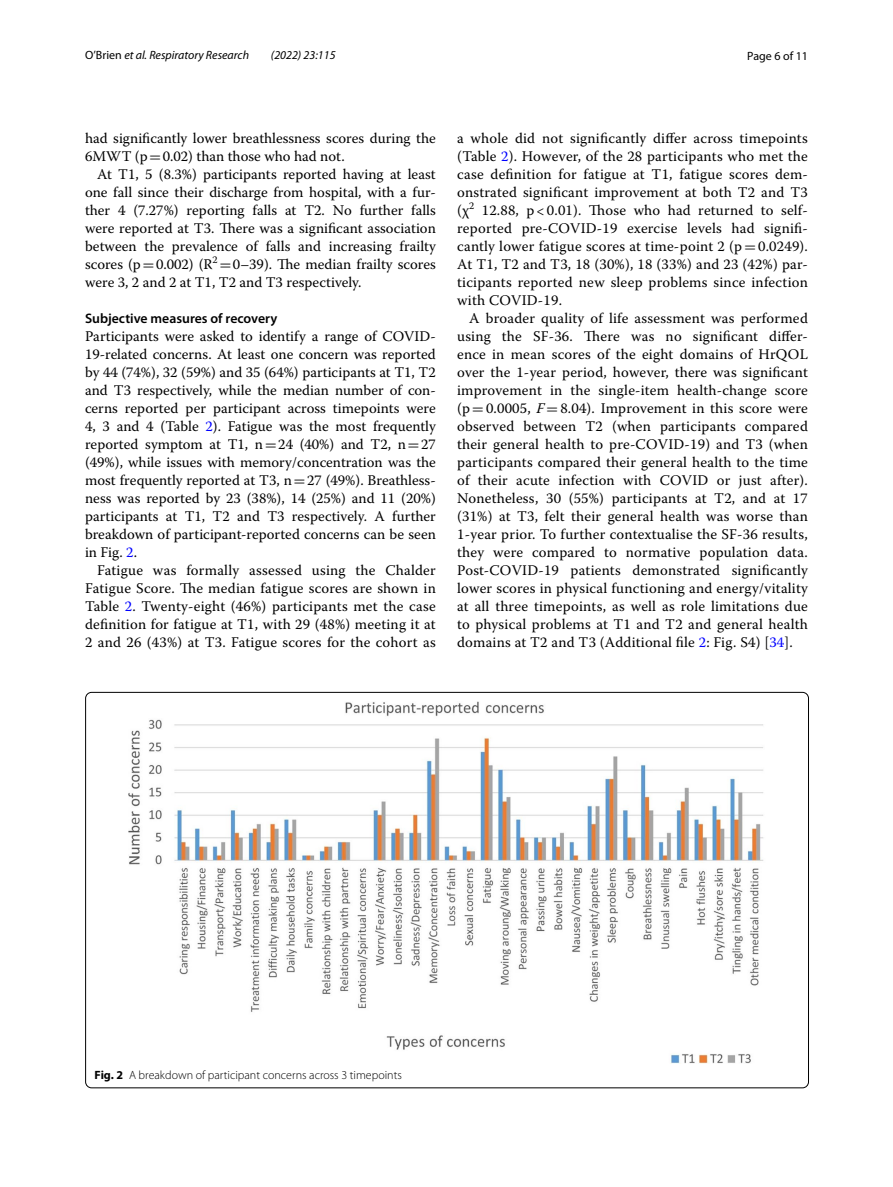
<style>
.page{position:relative;width:893px;height:1187px;background:#fff}
.page>*{position:absolute;margin:0;border:0;box-sizing:border-box;transform-origin:0 0}
.t1{font:14.7px/18px "Warnock Pro";letter-spacing:.005em;color:#000;text-align:justify}
.t2{font:600 13.8px "Myriad Pro";color:#000}
.t3{font:300 12px "Myriad Pro";color:#000}
.t4{font:italic 12px "Myriad Pro";color:#000}
.t5{font:12px "Myriad Pro";color:#000}
.s1{font-style:normal}
.s2{font-family:"MTSY"}
.s3{color:#00f}
.s4{font-style:italic}
.s5{font-weight:700}
</style>
<div class="page">
<img style="left:128px;top:701px;width:636px;height:362px">
<p class="t4" style="left:85px;top:48px;width:166px"><span class="s1">O’Brien</span> et al. Respiratory Research</p>
<p class="t4" style="left:271px;top:48px;width:66px">(2022) 23:115</p>
<p class="t5" style="left:747px;top:48px;width:62px">Page 6 of 11</p>
<p class="t1" style="left:85px;top:128px;width:352px">had significantly lower breathlessness scores during the<br>6MWT (p<span class="s2">=</span>0.02) than those who had not.</p>
<p class="t1" style="left:85px;top:164px;width:352px;text-indent:12px">At T1, 5 (8.3%) participants reported having at least one fall since their discharge from hospital, with a fur&shy;ther 4 (7.27%) reporting falls at T2. No further falls were reported at T3. There was a significant association between the prevalence of falls and increasing frailty scores (p<span class="s2">=</span>0.002) (R<sup>2</sup> <span class="s2">=</span>0–39). The median frailty scores were 3, 2 and 2 at T1, T2 and T3 respectively.</p>
<p class="t2" style="left:85px;top:309px;width:194px">Subjective measures of recovery</p>
<p class="t1" style="left:85px;top:326px;width:352px">Participants were asked to identify a range of COVID-19-related concerns. At least one concern was reported by 44 (74%), 32 (59%) and 35 (64%) participants at T1, T2 and T3 respectively, while the median number of con&shy;cerns reported per participant across timepoints were 4, 3 and 4 (Table <span class="s3">2</span>). Fatigue was the most frequently reported symptom at T1, n<span class="s2">=</span>24 (40%) and T2, n<span class="s2">=</span>27 (49%), while issues with memory/concentration was the most frequently reported at T3, n<span class="s2">=</span>27 (49%). Breathless&shy;ness was reported by 23 (38%), 14 (25%) and 11 (20%) participants at T1, T2 and T3 respectively. A further breakdown of participant-reported concerns can be seen in Fig. <span class="s3">2</span>.</p>
<p class="t1" style="left:85px;top:560px;width:352px;text-indent:12px">Fatigue was formally assessed using the Chalder Fatigue Score. The median fatigue scores are shown in Table <span class="s3">2</span>. Twenty-eight (46%) participants met the case definition for fatigue at T1, with 29 (48%) meeting it at 2 and 26 (43%) at T3. Fatigue scores for the cohort as</p>
<p class="t1" style="left:457px;top:128px;width:352px">a whole did not significantly differ across timepoints (Table <span class="s3">2</span>). However, of the 28 participants who met the case definition for fatigue at T1, fatigue scores dem&shy;onstrated significant improvement at both T2 and T3 (χ<sup>2</sup> 12.88, p &lt; 0.01). Those who had returned to self&shy;reported pre-COVID-19 exercise levels had signifi&shy;cantly lower fatigue scores at time-point 2 (p<span class="s2">=</span>0.0249).<br>At T1, T2 and T3, 18 (30%), 18 (33%) and 23 (42%) par&shy;ticipants reported new sleep problems since infection with COVID-19.</p>
<p class="t1" style="left:457px;top:308px;width:352px;text-indent:12px">A broader quality of life assessment was performed using the SF-36. There was no significant differ&shy;ence in mean scores of the eight domains of HrQOL over the 1-year period, however, there was significant improvement in the single-item health-change score (p<span class="s2">=</span>0.0005, <span class="s4">F</span><span class="s2">=</span>8.04). Improvement in this score were observed between T2 (when participants compared their general health to pre-COVID-19) and T3 (when participants compared their general health to the time of their acute infection with COVID or just after).<br>Nonetheless, 30 (55%) participants at T2, and at 17 (31%) at T3, felt their general health was worse than 1-year prior. To further contextualise the SF-36 results, they were compared to normative population data.<br>Post-COVID-19 patients demonstrated significantly lower scores in physical functioning and energy/vitality at all three timepoints, as well as role limitations due to physical problems at T1 and T2 and general health domains at T2 and T3 (Additional file <span class="s3">2</span>: Fig. S4) [<span class="s3">34</span>].</p>
<p class="t3" style="left:95px;top:1067px;width:309px"><span class="s5">Fig. 2</span> A breakdown of participant concerns across 3 timepoints</p>
</div>
